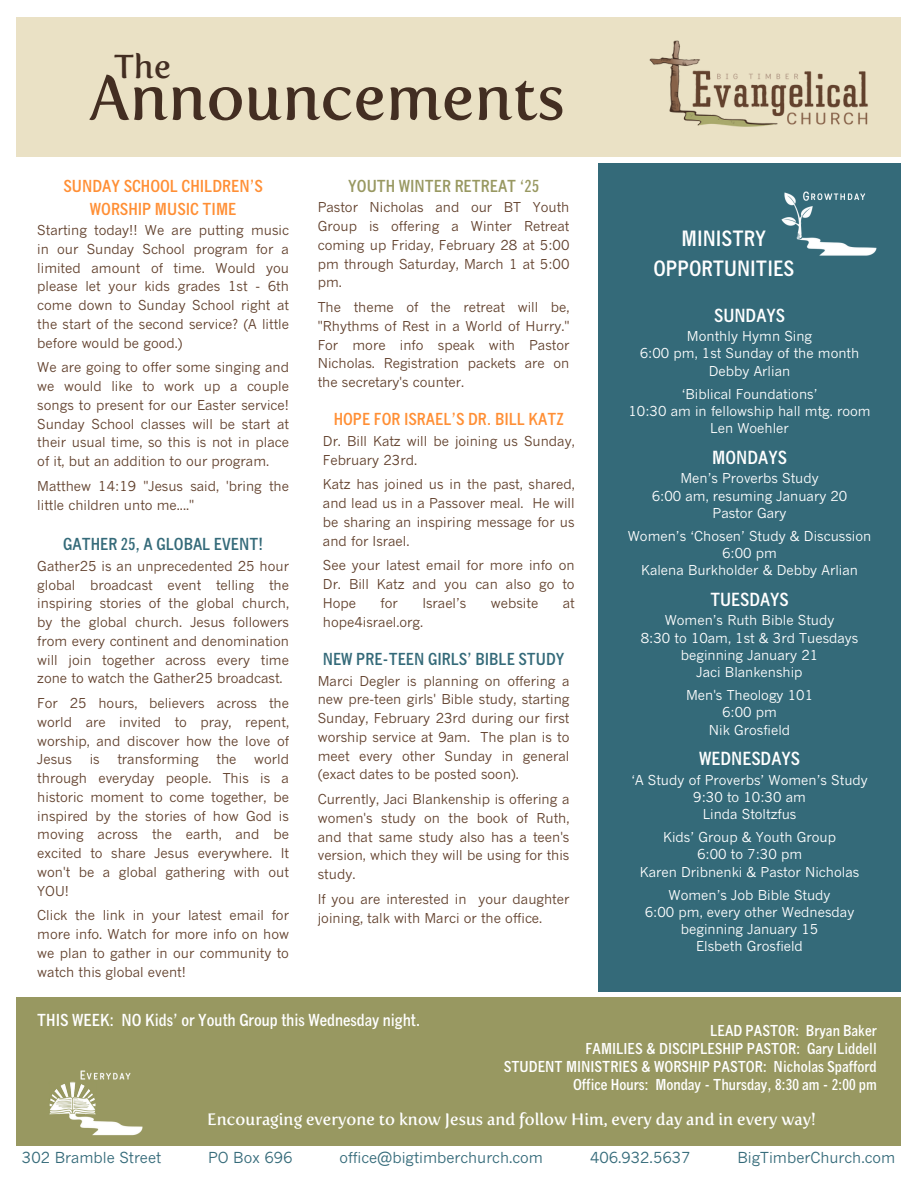
<style>
.page{position:relative;width:918px;height:1188px;background:#fff}
.page>*{position:absolute;margin:0;border:0;box-sizing:border-box;transform-origin:0 0}
.t1{font:63px "Fertigo Pro";color:#432e22}
.t2{font:33px "Fertigo Pro";color:#432e22}
.t3{font:700 condensed 21px/29.2px "News Gothic MT Std";color:#fff;text-align:center}
.t4{font:700 condensed 18px "News Gothic MT Std";color:#fff}
.t5{font:16.5px "Fertigo Pro";color:#fff}
.t6{font:700 condensed 16.5px/23px "News Gothic MT Std";color:#ff8f35;text-align:center}
.t7{font:700 condensed 16.5px "News Gothic MT Std";color:#346a79}
.t8{font:700 condensed 16.5px "News Gothic MT Std";color:#fff}
.t9{font:700 condensed 16.5px "News Gothic MT Std";color:#989861}
.t10{font:700 condensed 15px/18px "News Gothic MT Std";color:#fff;text-align:right}
.t11{font:15px "News Gothic MT Std";color:#346a79}
.t12{font:13.5px/18.8px "News Gothic MT Std";color:#61402c;text-align:justify}
.t13{font:13.5px "News Gothic MT Std";color:#fff}
</style>
<div class="page">
<div style="left:16px;top:997px;width:885px;height:149px;background:#989861"></div>
<div style="left:16px;top:17px;width:885px;height:139px;background:#eae1c5"></div>
<div style="left:598px;top:163px;width:303px;height:829px;background:#346a79"></div>
<img style="left:49px;top:1070px;width:94px;height:66px">
<img style="left:781px;top:191px;width:96px;height:65px">
<img style="left:634px;top:40px;width:254px;height:117px">
<p class="t2" style="left:114px;top:46px;width:58px">The</p>
<p class="t1" style="left:89px;top:60px;width:478px">Announcements</p>
<p class="t6" style="left:64px;top:176px;width:201px">SUNDAY SCHOOL CHILDREN’S<br>WORSHIP MUSIC TIME</p>
<p class="t12" style="left:37px;top:222px;width:253px">Starting today!! We are putting music in our Sunday School program for a limited amount of time. Would you please let your kids grades 1st - 6th come down to Sunday School right at the start of the second service? (A little before would be good.)</p>
<p class="t12" style="left:37px;top:360px;width:253px">We are going to offer some singing and we would like to work up a couple songs to present for our Easter service!<br>Sunday School classes will be start at their usual time, so this is not in place of it, but an addition to our program.</p>
<p class="t12" style="left:37px;top:478px;width:253px">Matthew 14:19 "Jesus said, 'bring the little children unto me...."</p>
<p class="t7" style="left:63px;top:538px;width:201px">GATHER 25, A GLOBAL EVENT!</p>
<p class="t12" style="left:37px;top:558px;width:253px">Gather25 is an unprecedented 25 hour global broadcast event telling the inspiring stories of the global church, by the global church. Jesus followers from every continent and denomination will join together across every time zone to watch the Gather25 broadcast.</p>
<p class="t12" style="left:37px;top:695px;width:253px">For 25 hours, believers across the world are invited to pray, repent, worship, and discover how the love of Jesus</p>
<p class="t12" style="left:90px;top:751px;width:12px">is</p>
<p class="t12" style="left:117px;top:751px;width:83px">transforming</p>
<p class="t12" style="left:216px;top:751px;width:22px">the</p>
<p class="t12" style="left:37px;top:751px;width:253px;text-indent:217px">world through everyday people. This is a historic moment to come together, be inspired by the stories of how God is moving across the earth, and be excited to share Jesus everywhere. It won't be a global gathering with out YOU!</p>
<p class="t12" style="left:37px;top:907px;width:253px">Click the link in your latest email for more info. Watch for more info on how we plan to gather in our community to watch this global event!</p>
<p class="t9" style="left:348px;top:179px;width:192px">YOUTH WINTER RETREAT ‘25</p>
<p class="t12" style="left:318px;top:199px;width:253px">Pastor Nicholas and our BT Youth Group is offering a Winter Retreat coming up Friday, February 28 at 5:00 pm through Saturday, March 1 at 5:00 pm.</p>
<p class="t12" style="left:318px;top:299px;width:253px">The theme of the retreat will be, "Rhythms of Rest in a World of Hurry." For more info speak with Pastor Nicholas. Registration packets are on the secretary's counter.</p>
<p class="t6" style="left:334px;top:410px;width:232px">HOPE FOR ISRAEL’S DR. BILL KATZ</p>
<p class="t12" style="left:323px;top:433px;width:253px">Dr. Bill Katz will be joining us Sunday,<br>February 23rd.</p>
<p class="t12" style="left:323px;top:477px;width:253px">Katz has joined us in the past, shared, and lead us in a Passover meal. He will be sharing an inspiring message for us and for Israel.</p>
<p class="t12" style="left:323px;top:558px;width:253px">See your latest email for more info on Dr. Bill Katz and you can also go to Hope</p>
<p class="t12" style="left:381px;top:595px;width:19px">for</p>
<p class="t12" style="left:422px;top:595px;width:46px">Israel’s</p>
<p class="t12" style="left:491px;top:595px;width:49px">website</p>
<p class="t12" style="left:563px;top:595px;width:13px">at</p>
<p class="t12" style="left:323px;top:614px;width:102px">hope4israel.org.</p>
<p class="t7" style="left:323px;top:653px;width:243px">NEW PRE-TEEN GIRLS’ BIBLE STUDY</p>
<p class="t12" style="left:318px;top:673px;width:253px">Marci Degler is planning on offering a new pre-teen girls' Bible study, starting Sunday, February 23rd during our first worship service at 9am. The plan is to meet every other Sunday in general (exact dates to be posted soon).</p>
<h4 class="t12" style="left:318px;top:791px;width:253px">Currently, Jaci Blankenship is offering a women's study on the book of Ruth, and that same study also has a teen's version, which they will be using for this study.</h4>
<h4 class="t12" style="left:318px;top:891px;width:253px">If you are interested in your daughter joining, talk with Marci or the office.</h4>
<p class="t3" style="left:653px;top:227px;width:142px">MINISTRY<br>OPPORTUNITIES</p>
<h2 class="t4" style="left:714px;top:308px;width:72px">SUNDAYS</h2>
<h1 class="t13" style="left:687px;top:331px;width:127px">Monthly Hymn Sing</h1>
<p class="t13" style="left:640px;top:348px;width:221px">6:00 pm, 1st Sunday of the month</p>
<p class="t13" style="left:709px;top:365px;width:83px">Debby Arlian</p>
<p class="t13" style="left:682px;top:388px;width:137px">‘Biblical Foundations’</p>
<p class="t13" style="left:628px;top:406px;width:244px">10:30 am in fellowship hall mtg. room</p>
<p class="t13" style="left:710px;top:423px;width:80px">Len Woehler</p>
<p class="t4" style="left:712px;top:450px;width:76px">MONDAYS</p>
<p class="t13" style="left:680px;top:473px;width:140px">Men’s Proverbs Study</p>
<p class="t13" style="left:652px;top:490px;width:197px">6:00 am, resuming January 20</p>
<p class="t13" style="left:713px;top:508px;width:75px">Pastor Gary</p>
<p class="t13" style="left:628px;top:530px;width:245px">Women’s ‘Chosen’ Study &amp; Discussion</p>
<p class="t13" style="left:722px;top:548px;width:56px">6:00 pm</p>
<p class="t13" style="left:641px;top:565px;width:218px">Kalena Burkholder &amp; Debby Arlian</p>
<p class="t4" style="left:710px;top:592px;width:80px">TUESDAYS</p>
<p class="t13" style="left:665px;top:615px;width:171px">Women’s Ruth Bible Study</p>
<p class="t13" style="left:641px;top:632px;width:219px">8:30 to 10am, 1st &amp; 3rd Tuesdays</p>
<p class="t13" style="left:681px;top:650px;width:139px">beginning January 21</p>
<p class="t13" style="left:697px;top:667px;width:108px">Jaci Blankenship</p>
<p class="t13" style="left:686px;top:690px;width:129px">Men's Theology 101</p>
<p class="t13" style="left:722px;top:707px;width:56px">6:00 pm</p>
<p class="t13" style="left:709px;top:724px;width:83px">Nik Grosfield</p>
<p class="t4" style="left:699px;top:752px;width:102px">WEDNESDAYS</p>
<p class="t13" style="left:631px;top:775px;width:238px">‘A Study of Proverbs’ Women’s Study</p>
<p class="t13" style="left:693px;top:792px;width:114px">9:30 to 10:30 am</p>
<p class="t13" style="left:703px;top:809px;width:95px">Linda Stoltzfus</p>
<p class="t13" style="left:663px;top:832px;width:174px">Kids’ Group &amp; Youth Group</p>
<p class="t13" style="left:697px;top:849px;width:107px">6:00 to 7:30 pm</p>
<p class="t13" style="left:640px;top:866px;width:221px">Karen Dribnenki &amp; Pastor Nicholas</p>
<p class="t13" style="left:669px;top:889px;width:163px">Women’s Job Bible Study</p>
<h3 class="t13" style="left:645px;top:907px;width:211px">6:00 pm, every other Wednesday</h3>
<p class="t13" style="left:681px;top:924px;width:139px">beginning January 15</p>
<p class="t13" style="left:696px;top:941px;width:108px">Elsbeth Grosfield</p>
<p class="t8" style="left:37px;top:1014px;width:385px">THIS WEEK: NO Kids’ or Youth Group this Wednesday night.</p>
<p class="t10" style="left:504px;top:1023px;width:374px">LEAD PASTOR: Bryan Baker<br>FAMILIES &amp; DISCIPLESHIP PASTOR: Gary Liddell<br>STUDENT MINISTRIES &amp; WORSHIP PASTOR: Nicholas Spafford Office Hours: Monday - Thursday, 8:30 am - 2:00 pm</p>
<p class="t5" style="left:207px;top:1109px;width:610px">Encouraging everyone to know Jesus and follow Him, every day and in every way!</p>
<p class="t11" style="left:22px;top:1151px;width:141px">302 Bramble Street</p>
<p class="t11" style="left:208px;top:1151px;width:86px">PO Box 696</p>
<p class="t11" style="left:339px;top:1151px;width:205px">office@bigtimberchurch.com</p>
<p class="t11" style="left:590px;top:1151px;width:102px">406.932.5637</p>
<p class="t11" style="left:737px;top:1151px;width:159px">BigTimberChurch.com</p>
</div>
